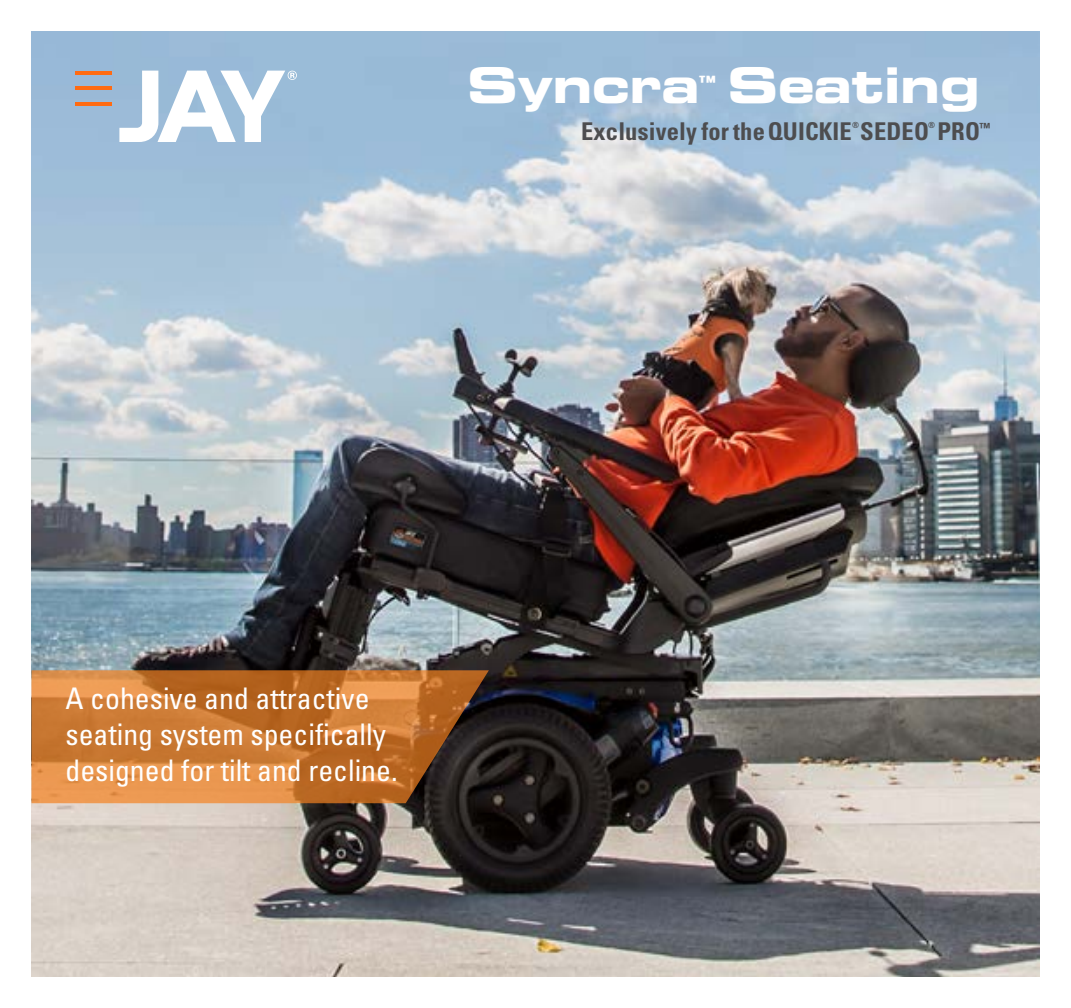
<style>
.page{position:relative;width:1071px;height:1008px;background:#fff}
.page>*{position:absolute;margin:0;border:0;box-sizing:border-box;transform-origin:0 0}
.t1{font:49.18px "Eurostile Bold Extended Two";letter-spacing:-.01em;color:#fff}
.t2{font:condensed 29.75px/35.7px "Univers LT Std";color:#fff}
.t3{font:700 condensed 24.5px "Univers";letter-spacing:.005em;color:#4d4d4f}
.t4{font:16.97px "Eurostile Bold Extended Two";color:#fff}
.t5{font:700 condensed 8.4px "Univers";color:#4d4d4f}
</style>
<div class="page">
<img style="left:32px;top:32px;width:1008px;height:944px">
<svg style="left:32px;top:670px;width:457px;height:133px;background:#bc7233"></svg>
<hr style="left:76px;top:87px;width:36px;height:3px;background:#ff6b12">
<hr style="left:75px;top:103px;width:37px;height:3px;background:#ff6b12">
<hr style="left:75px;top:71px;width:37px;height:3px;background:#ff6b12">
<svg style="left:119px;top:71px;width:178px;height:71px"></svg>
<h1 class="t1" style="left:467px;top:51px;width:234px">Syncra</h1>
<p class="t4" style="left:699px;top:70px;width:18px">™</p>
<h1 class="t1" style="left:728px;top:51px;width:254px">Seating</h1>
<p class="t3" style="left:581px;top:116px;width:411px">Exclusively for theQUICKIE SEDEO PRO<sup>™</sup></p>
<p class="t5" style="left:852px;top:120px;width:8px">®</p>
<p class="t5" style="left:928px;top:120px;width:8px">®</p>
<p class="t2" style="left:66px;top:680px;width:334px">A cohesive and attractive seating system specifically designed for tilt and recline.</p>
</div>
